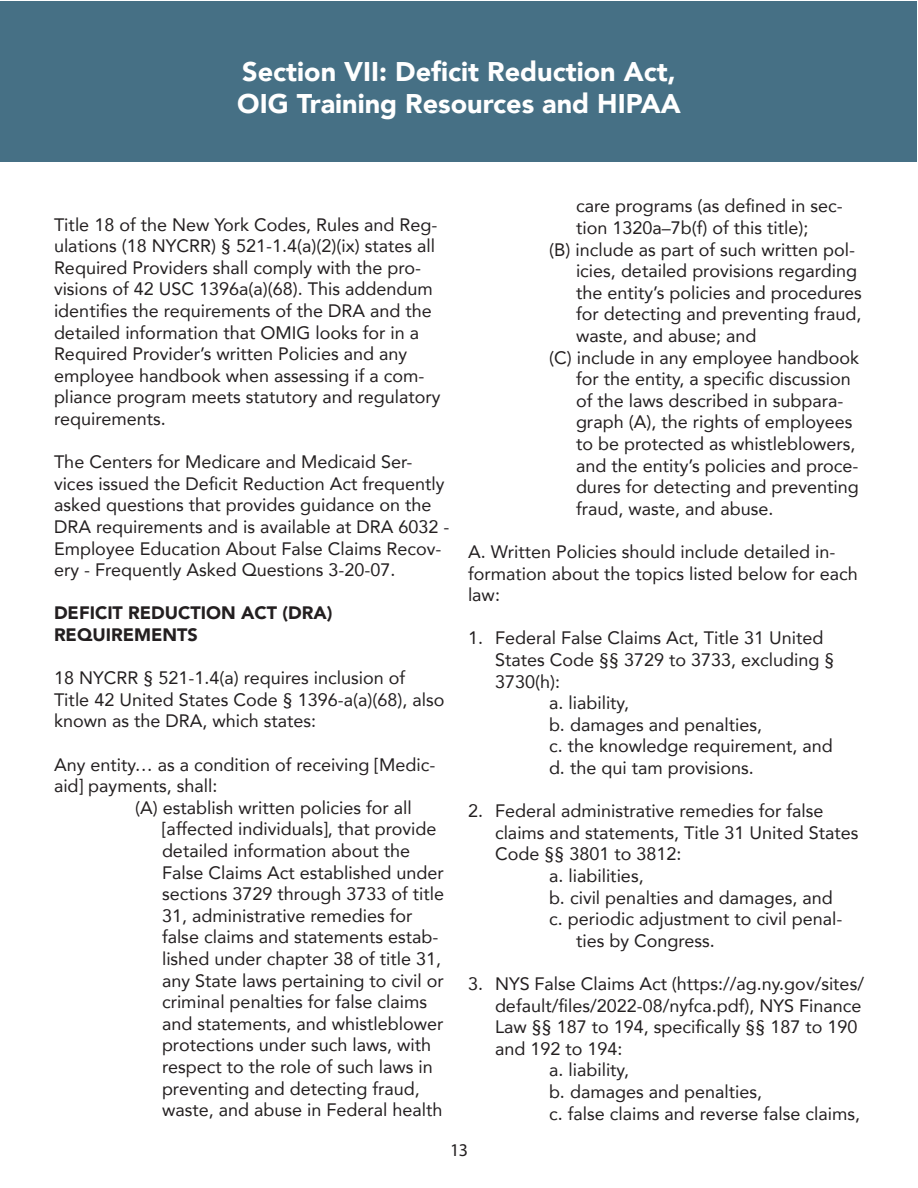
<style>
.page{position:relative;width:918px;height:1188px;background:#fff}
.page>*{position:absolute;margin:0;border:0;box-sizing:border-box;transform-origin:0 0}
.t1{font:900 27px "Avenir";color:#fff}
.t2{font:18px/21.6px "Avenir";color:#231f20}
.t3{font:900 18px/21.6px "Avenir";color:#231f20}
.t4{font:18px "Myriad Pro";color:#231f20}
</style>
<div class="page">
<div style="left:1px;top:1px;width:916px;height:160px;background:#467085"></div>
<p class="t1" style="left:242px;top:48px;width:435px">Section VII: Deficit Reduction Act,</p>
<p class="t1" style="left:237px;top:81px;width:445px">OIG Training Resources and HIPAA</p>
<p class="t2" style="left:54px;top:213px;width:388px">Title 18 of the New York Codes, Rules and Reg&shy;ulations (18 NYCRR) § 521-1.4(a)(2)(ix) states all Required Providers shall comply with the pro&shy;visions of 42 USC 1396a(a)(68). This addendum identifies the requirements of the DRA and the detailed information that OMIG looks for in a Required Provider’s written Policies and any employee handbook when assessing if a com&shy;pliance program meets statutory and regulatory requirements.</p>
<p class="t2" style="left:54px;top:451px;width:397px">The Centers for Medicare and Medicaid Ser&shy;vices issued the Deficit Reduction Act frequently asked questions that provides guidance on the DRA requirements and is available at DRA 6032 - Employee Education About False Claims Recov&shy;ery - Frequently Asked Questions 3-20-07.</p>
<p class="t3" style="left:54px;top:602px;width:280px">DEFICIT REDUCTION ACT (DRA)<br>REQUIREMENTS</p>
<p class="t2" style="left:54px;top:667px;width:392px">18 NYCRR § 521-1.4(a) requires inclusion of<br>Title 42 United States Code § 1396-a(a)(68), also known as the DRA, which states:</p>
<p class="t2" style="left:54px;top:753px;width:383px">Any entity… as a condition of receiving [Medic&shy;aid] payments, shall:</p>
<p class="t2" style="left:162px;top:796px;width:284px;text-indent:-27px">(A) establish written policies for all [affected individuals], that provide detailed information about the False Claims Act established under sections 3729 through 3733 of title 31, administrative remedies for false claims and statements estab&shy;lished under chapter 38 of title 31, any State laws pertaining to civil or criminal penalties for false claims and statements, and whistleblower protections under such laws, with respect to the role of such laws in preventing and detecting fraud, waste, and abuse in Federal health</p>
<p class="t2" style="left:576px;top:195px;width:268px">care programs (as defined in sec&shy;tion 1320a–7b(f) of this title);</p>
<p class="t2" style="left:576px;top:238px;width:287px;text-indent:-27px">(B) include as part of such written pol&shy;icies, detailed provisions regarding the entity’s policies and procedures for detecting and preventing fraud, waste, and abuse; and</p>
<p class="t2" style="left:576px;top:346px;width:285px;text-indent:-27px">(C) include in any employee handbook for the entity, a specific discussion of the laws described in subpara&shy;graph (A), the rights of employees to be protected as whistleblowers, and the entity’s policies and proce&shy;dures for detecting and preventing fraud, waste, and abuse.</p>
<p class="t2" style="left:468px;top:540px;width:391px">A. Written Policies should include detailed in&shy;formation about the topics listed below for each law:</p>
<p class="t2" style="left:495px;top:627px;width:341px;text-indent:-27px">1. Federal False Claims Act, Title 31 United<br>States Code §§ 3729 to 3733, excluding §<br>3730(h):</p>
<p class="t2" style="left:549px;top:692px;width:82px">a. liability,</p>
<p class="t2" style="left:549px;top:713px;width:215px">b. damages and penalties,</p>
<p class="t2" style="left:549px;top:735px;width:285px">c. the knowledge requirement, and</p>
<p class="t2" style="left:549px;top:756px;width:206px">d. the qui tam provisions.</p>
<p class="t2" style="left:495px;top:800px;width:365px;text-indent:-27px">2. Federal administrative remedies for false claims and statements, Title 31 United States<br>Code §§ 3801 to 3812:</p>
<p class="t2" style="left:549px;top:864px;width:96px">a. liabilities,</p>
<p class="t2" style="left:549px;top:886px;width:285px">b. civil penalties and damages, and</p>
<p class="t2" style="left:576px;top:908px;width:268px;text-indent:-27px">c. periodic adjustment to civil penal&shy;ties by Congress.</p>
<p class="t2" style="left:495px;top:972px;width:371px;text-indent:-27px">3. NYS False Claims Act (https://ag.ny.gov/sites/ default/files/2022-08/nyfca.pdf), NYS Finance Law §§ 187 to 194, specifically §§ 187 to 190 and 192 to 194:</p>
<p class="t2" style="left:549px;top:1059px;width:82px">a. liability,</p>
<p class="t2" style="left:549px;top:1080px;width:215px">b. damages and penalties,</p>
<p class="t2" style="left:549px;top:1102px;width:313px">c. false claims and reverse false claims,</p>
<p class="t4" style="left:450px;top:1139px;width:19px">13</p>
</div>
